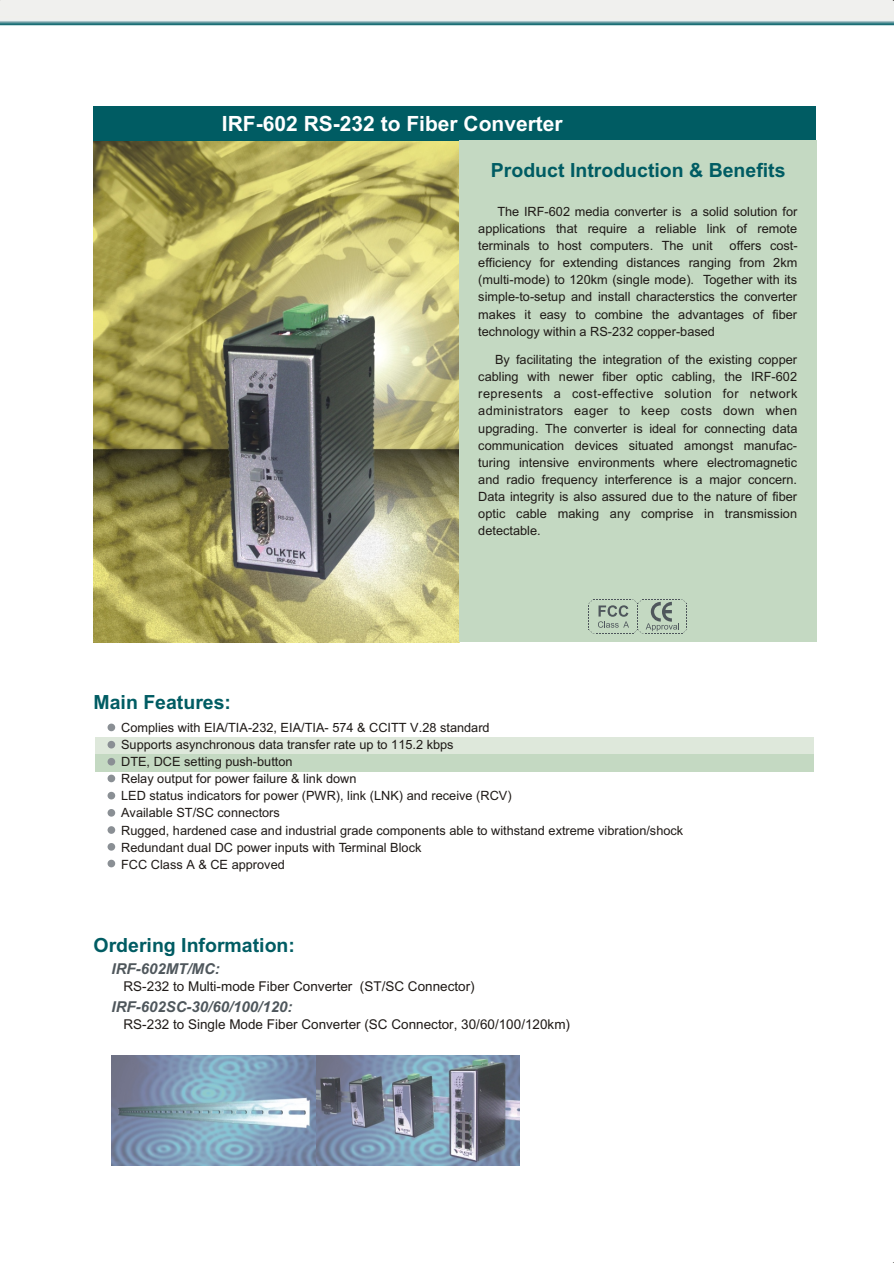
<style>
.page{position:relative;width:894px;height:1263px;background:#fff}
.page>*{position:absolute;margin:0;border:0;box-sizing:border-box;transform-origin:0 0}
.t1{font:700 21px "Arial";color:#fff}
.t2{font:700 19.5px "Arial";color:#005c63}
.t3{font:italic 700 15px "Arial";color:#4f575c}
.t4{font:13.5px "Arial";color:#1f1a17}
.t5{font:12.75px/17.1px "Arial";color:#1f1a17;text-align:justify}
</style>
<div class="page">
<img style="left:94px;top:140px;width:365px;height:502px">
<div style="left:94px;top:106px;width:722px;height:34px;background:#005c63"></div>
<img style="left:0;top:0;width:894px;height:26px">
<div style="left:96px;top:737px;width:718px;height:17px;background:#dee8db"></div>
<div style="left:96px;top:754px;width:718px;height:17px;background:#c4d9c2"></div>
<div style="left:459px;top:140px;width:357px;height:502px;background:#c4d9c2"></div>
<div style="left:108px;top:724px;width:7px;height:7px;background:#8a8f94;border-radius:50%"></div>
<div style="left:108px;top:741px;width:7px;height:8px;background:#8a8f94;border-radius:50%"></div>
<div style="left:108px;top:758px;width:7px;height:8px;background:#8a8f94;border-radius:50%"></div>
<div style="left:108px;top:775px;width:7px;height:7px;background:#8a8f94;border-radius:50%"></div>
<div style="left:108px;top:792px;width:7px;height:7px;background:#8a8f94;border-radius:50%"></div>
<div style="left:108px;top:809px;width:7px;height:8px;background:#8a8f94;border-radius:50%"></div>
<div style="left:108px;top:826px;width:7px;height:8px;background:#8a8f94;border-radius:50%"></div>
<div style="left:108px;top:843px;width:7px;height:8px;background:#8a8f94;border-radius:50%"></div>
<div style="left:108px;top:860px;width:7px;height:7px;background:#8a8f94;border-radius:50%"></div>
<svg style="left:588px;top:599px;width:99px;height:35px"></svg>
<img style="left:112px;top:1056px;width:408px;height:109px">
<h1 class="t1" style="left:222px;top:116px;width:342px">IRF-602 RS-232 to Fiber Converter</h1>
<h2 class="t2" style="left:491px;top:163px;width:296px">Product Introduction &amp; Benefits</h2>
<h2 class="t2" style="left:94px;top:695px;width:139px">Main Features:</h2>
<p class="t5" style="left:478px;top:204px;width:321px;text-indent:19px">The IRF-602 media converter is a solid solution for applications that require a reliable link of remote terminals to host computers. The unit</p>
<p class="t5" style="left:478px;top:238px;width:321px;text-indent:251px">offers cost&shy;efficiency for extending distances ranging from 2km (multi-mode) to 120km (single mode). Together with its simple-to-setup and install characterstics the converter makes it easy to combine the advantages of fiber technology within a RS-232 copper-based</p>
<p class="t5" style="left:478px;top:352px;width:321px;text-indent:17px">By facilitating the integration of the existing copper cabling with newer fiber optic cabling, the IRF-602 represents a cost-effective solution for network administrators eager to keep costs down when upgrading. The converter is ideal for connecting data communication devices situated amongst manufac&shy;turing intensive environments where electromagnetic and radio frequency interference is a major concern.<br>Data integrity is also assured due to the nature of fiber optic cable making any comprise in transmission detectable.</p>
<p class="t5" style="left:121px;top:720px;width:564px;text-align:left">Complies with EIA/TIA-232, EIA/TIA- 574 &amp; CCITT V.28 standard<br>Supports asynchronous data transfer rate up to 115.2 kbps<br>DTE, DCE setting push-button<br>Relay output for power failure &amp; link down<br>LED status indicators for power (PWR), link (LNK) and receive (RCV)<br>Available ST/SC connectors<br>Rugged, hardened case and industrial grade components able to withstand extreme vibration/shock Redundant dual DC power inputs with Terminal Block<br>FCC Class A &amp; CE approved</p>
<h2 class="t2" style="left:94px;top:938px;width:203px">Ordering Information:</h2>
<p class="t3" style="left:112px;top:963px;width:110px">IRF-602MT/MC:</p>
<p class="t3" style="left:112px;top:1001px;width:182px">IRF-602SC-30/60/100/120:</p>
<p class="t4" style="left:124px;top:981px;width:353px">RS-232 to Multi-mode Fiber Converter (ST/SC Connector)</p>
<p class="t4" style="left:124px;top:1019px;width:448px">RS-232 to Single Mode Fiber Converter (SC Connector, 30/60/100/120km)</p>
</div>
